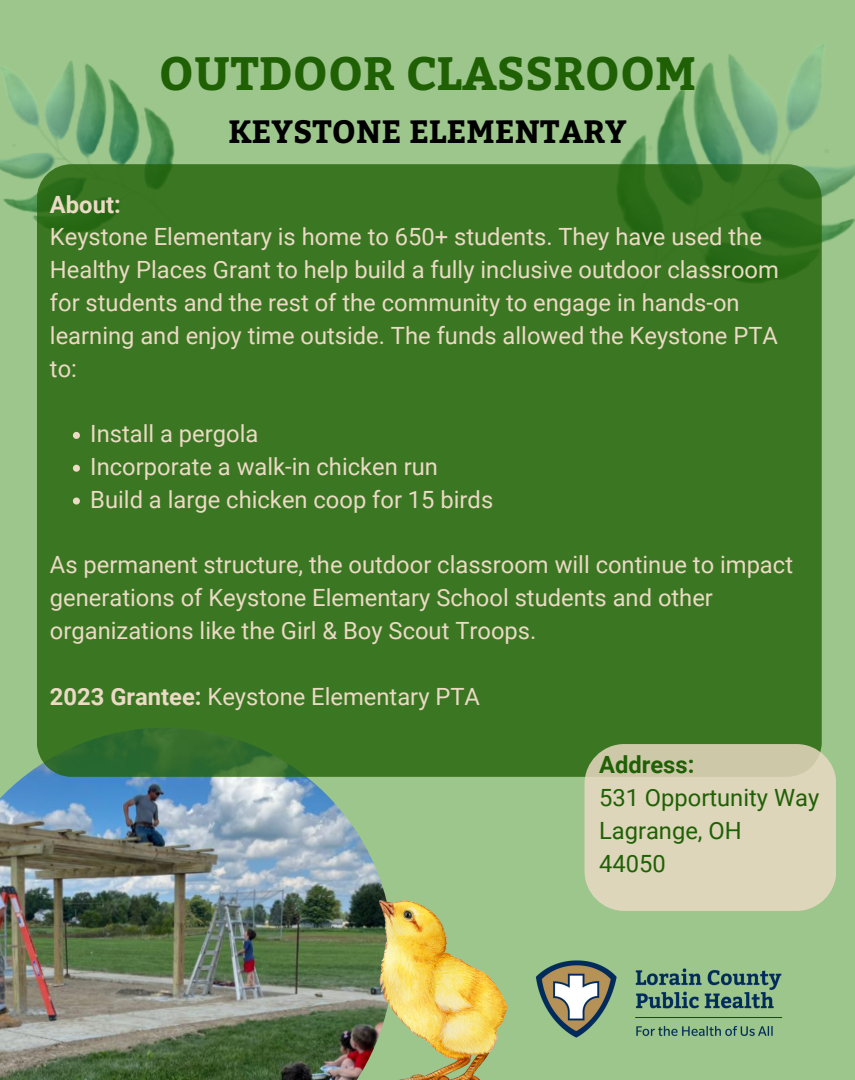
<style>
.page{position:relative;width:855px;height:1080px;background:#9dc68c}
.page>*{position:absolute;margin:0;border:0;box-sizing:border-box;transform-origin:0 0}
.t1{font:700 46.62px "Bitter";color:#206005}
.t2{font:700 32.19px "Bitter";color:#000}
.t3{font:23.75px/32.8px "Roboto";color:#ebdac4}
.t4{font:23.75px "Roboto";color:#206005}
.t5{font:700 23.75px "Roboto";color:#206005}
.t6{font:700 23.75px "Roboto";color:#ebdac4}
.s1{font-weight:700}
</style>
<div class="page">
<img style="left:0;top:767px;width:387px;height:313px">
<img style="left:620px;top:44px;width:235px;height:199px">
<img style="left:0;top:61px;width:175px;height:161px">
<div style="left:37px;top:164px;width:785px;height:613px;background:#3b7623"></div>
<img style="left:536px;top:960px;width:247px;height:78px">
<svg style="left:73px;top:432px;width:7px;height:7px"></svg>
<svg style="left:73px;top:465px;width:7px;height:7px"></svg>
<svg style="left:73px;top:498px;width:7px;height:7px"></svg>
<div style="left:585px;top:744px;width:251px;height:167px;background:linear-gradient(to bottom,#d2cdaf,#e2dabf);border-radius:40px"></div>
<img style="left:379px;top:900px;width:129px;height:180px">
<p class="t1" style="left:159px;top:45px;width:539px">OUTDOOR CLASSROOM</p>
<p class="t2" style="left:228px;top:112px;width:400px">KEYSTONE ELEMENTARY</p>
<p class="t6" style="left:50px;top:190px;width:72px">About:</p>
<p class="t3" style="left:50px;top:221px;width:730px">Keystone Elementary is home to 650+ students. They have used the Healthy Places Grant to help build a fully inclusive outdoor classroom for students and the rest of the community to engage in hands-on learning and enjoy time outside. The funds allowed the Keystone PTA to:</p>
<p class="t3" style="left:90px;top:418px;width:404px">Install a pergola<br>Incorporate a walk-in chicken run<br>Build a large chicken coop for 15 birds</p>
<p class="t3" style="left:50px;top:549px;width:745px">As permanent structure, the outdoor classroom will continue to impact generations of Keystone Elementary School students and other organizations like the Girl &amp; Boy Scout Troops.</p>
<p class="t3" style="left:50px;top:680px;width:432px"><span class="s1">2023 Grantee:</span> Keystone Elementary PTA</p>
<p class="t5" style="left:599px;top:751px;width:97px">Address:</p>
<p class="t4" style="left:599px;top:784px;width:222px">531 Opportunity Way</p>
<p class="t4" style="left:599px;top:817px;width:144px">Lagrange, OH</p>
<p class="t4" style="left:599px;top:850px;width:68px">44050</p>
</div>
